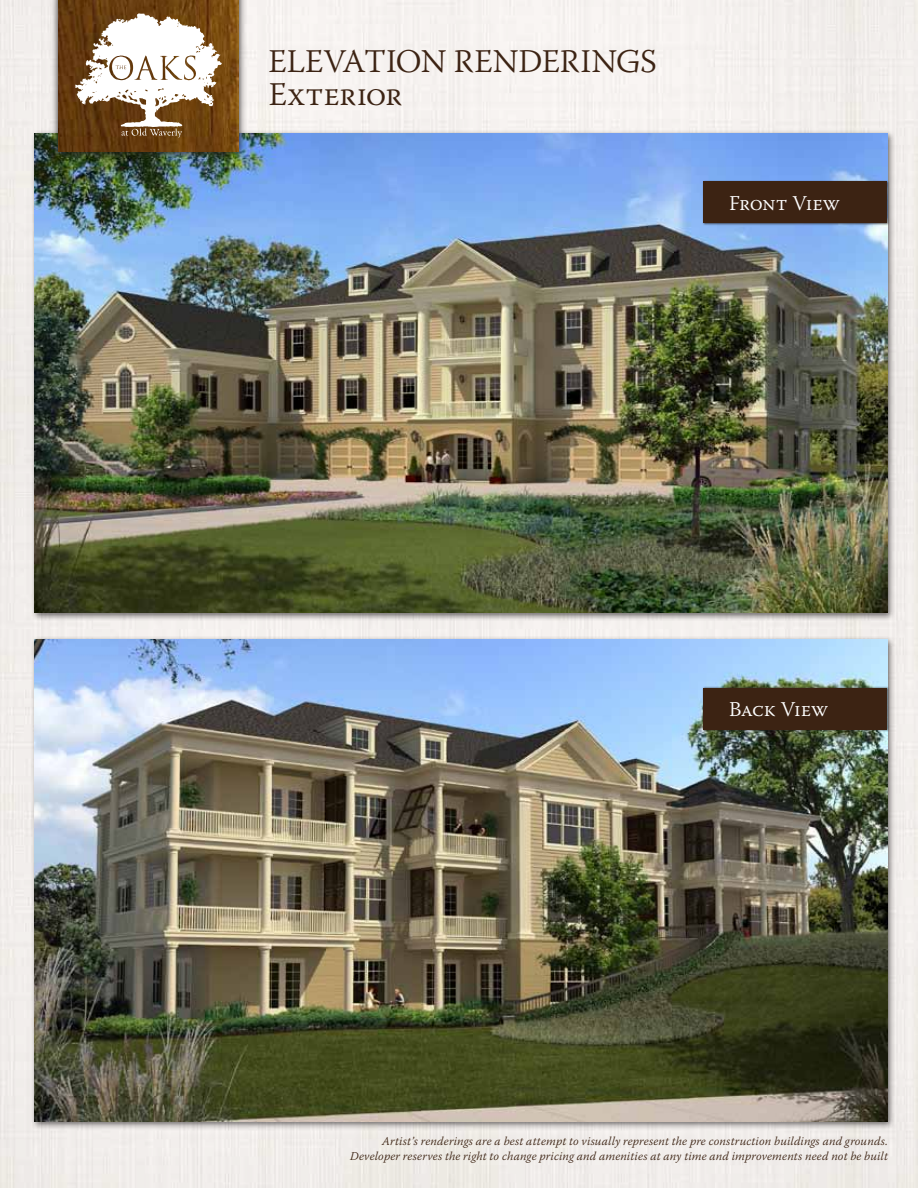
<style>
.page{position:relative;width:918px;height:1188px;background:#f3efed}
.page>*{position:absolute;margin:0;border:0;box-sizing:border-box;transform-origin:0 0}
.t1{font:300 33px/33px "Warnock Pro";letter-spacing:-.005em;color:#3c2313}
.t2{font:300 21px "Warnock Pro";letter-spacing:-.03em;color:#fff}
.t3{font:italic 300 12px/14.4px "Warnock Pro";letter-spacing:.015em;color:#3c2313;text-align:right}
</style>
<div class="page">
<div style="left:30px;top:130px;width:865px;height:491px;background:#231f20;opacity:.65"></div>
<img style="left:34px;top:134px;width:853px;height:479px">
<div style="left:30px;top:636px;width:865px;height:494px;background:#231f20;opacity:.65"></div>
<img style="left:34px;top:640px;width:853px;height:482px">
<img style="left:50px;top:0;width:197px;height:161px">
<img style="left:58px;top:0;width:180px;height:152px">
<svg style="left:75px;top:13px;width:147px;height:125px"></svg>
<div style="left:702px;top:180px;width:187px;height:46px;background:#231f20;opacity:.75"></div>
<div style="left:703px;top:181px;width:184px;height:42px;background:#3c2313"></div>
<div style="left:702px;top:686px;width:187px;height:46px;background:#231f20;opacity:.75"></div>
<div style="left:703px;top:688px;width:184px;height:41px;background:#3c2313"></div>
<h1 class="t1" style="left:269px;top:44px;width:390px">Elevation Renderings<br>Exterior</h1>
<h2 class="t2" style="left:729px;top:190px;width:113px">Front View</h2>
<h2 class="t2" style="left:729px;top:696px;width:101px">Back View</h2>
<p class="t3" style="left:350px;top:1134px;width:539px">Artist’s renderings are a best attempt to visually represent the pre construction buildings and grounds.<br>Developer reserves the right to change pricing and amenities at any time and improvements need not be built</p>
</div>
